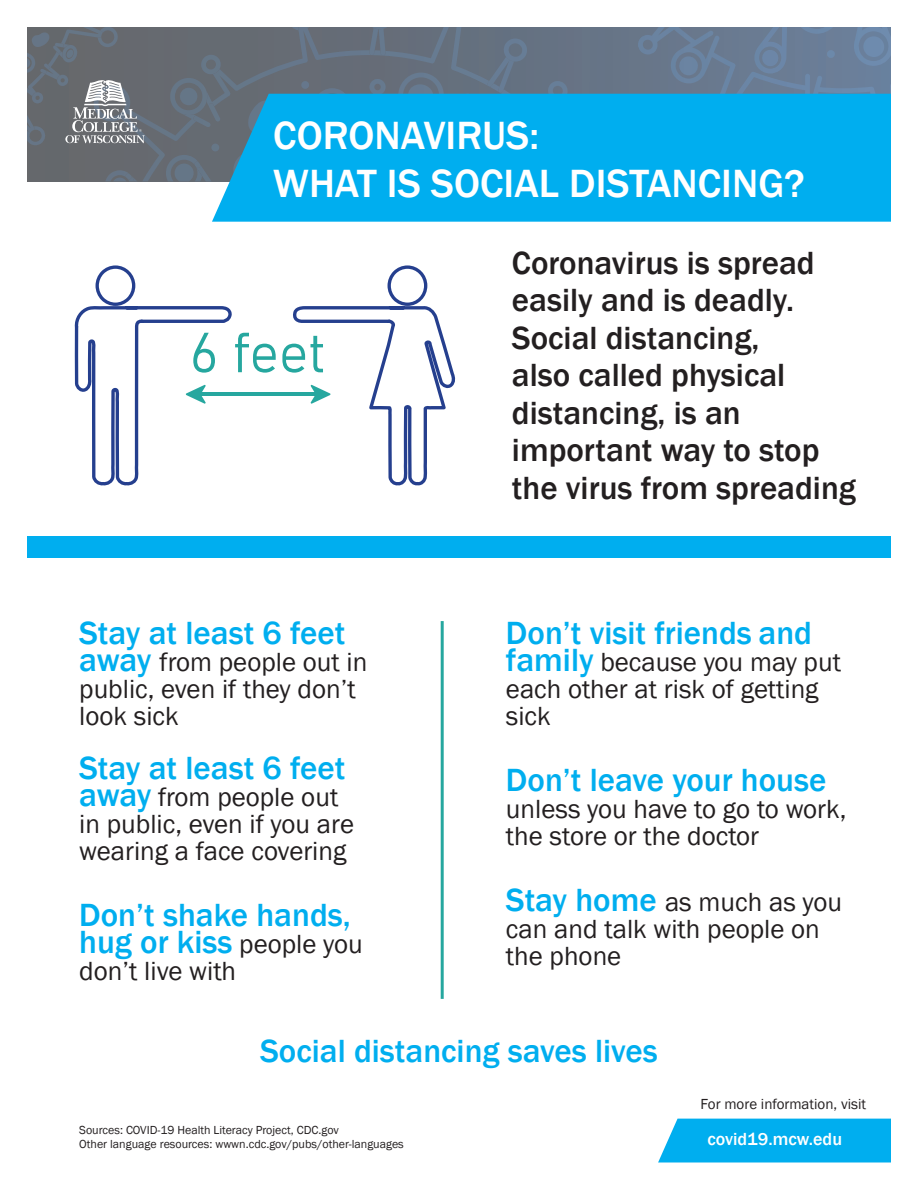
<style>
.page{position:relative;width:918px;height:1188px;background:#fff}
.page>*{position:absolute;margin:0;border:0;box-sizing:border-box;transform-origin:0 0}
.t1{font:500 40.5px "Franklin Gothic";color:#fff}
.t2{font:500 33px/27px "Franklin Gothic";color:#00aeef}
.t3{font:500 33px/37.5px "Franklin Gothic";color:#231f20}
.t4{font:27px/27px "Franklin Gothic";color:#231f20}
.t5{font:500 18px "Franklin Gothic";color:#fff}
.t6{font:15px "Franklin Gothic";color:#231f20}
.t7{font:12px "Franklin Gothic";color:#231f20}
.s1{font-weight:500;font-size:33px;color:#00aeef}
.s2{font-size:27px;color:#fff}
.s3{font-weight:400;font-size:27px;color:#231f20}
</style>
<div class="page">
<div style="left:27px;top:536px;width:864px;height:22px;background:#00aeef"></div>
<svg style="left:27px;top:27px;width:864px;height:154px;background:#667383"></svg>
<svg style="left:74px;top:265px;width:382px;height:219px"></svg>
<hr style="left:441px;top:621px;width:3px;height:378px;background:#26a79f">
<div style="left:658px;top:1119px;width:233px;height:43px;background:#00aeef"></div>
<svg style="left:27px;top:27px;width:118px;height:118px;background:#73787e"></svg>
<div style="left:212px;top:94px;width:679px;height:128px;background:#00aeef"></div>
<p class="t1" style="left:273px;top:110px;width:267px">CORONAVIRUS:</p>
<p class="t1" style="left:273px;top:159px;width:533px">WHAT IS SOCIAL DISTANCING?</p>
<p class="t2" style="left:79px;top:620px;width:268px">Stay at least 6 feet</p>
<p class="t4" style="left:79px;top:649px;width:290px"><span class="s1">away</span> from people out in</p>
<p class="t4" style="left:79px;top:676px;width:278px">public, even if they don’t look sick</p>
<p class="t2" style="left:79px;top:755px;width:268px">Stay at least 6 feet</p>
<p class="t4" style="left:79px;top:784px;width:276px"><span class="s1">away</span> from people out in public, even if you are wearing a face covering</p>
<p class="t2" style="left:79px;top:902px;width:285px">Don’t shake hands,<span class="s2">, </span>hug or kiss <span class="s3">people you</span></p>
<p class="t4" style="left:79px;top:958px;width:158px">don’t live with</p>
<p class="t3" style="left:512px;top:244px;width:346px">Coronavirus is spread easily and is deadly.<br>Social distancing,<br>also called physical distancing, is an important way to stop the virus from spreading</p>
<p class="t2" style="left:506px;top:620px;width:308px">Don’t visit friends and</p>
<p class="t4" style="left:506px;top:649px;width:337px"><span class="s1">family</span> because you may put each other at risk of getting sick</p>
<p class="t2" style="left:506px;top:767px;width:322px">Don’t leave your house</p>
<p class="t4" style="left:506px;top:796px;width:342px">unless you have to go to work, the store or the doctor</p>
<p class="t4" style="left:506px;top:889px;width:338px"><span class="s1">Stay home</span> as much as you can and talk with people on the phone</p>
<p class="t2" style="left:260px;top:1038px;width:399px">Social distancing saves lives</p>
<p class="t7" style="left:79px;top:1122px;width:261px">Sources: COVID-19 Health Literacy Project, CDC.gov</p>
<p class="t7" style="left:79px;top:1137px;width:326px">Other language resources: wwwn.cdc.gov/pubs/other-languages</p>
<p class="t6" style="left:701px;top:1095px;width:167px">For more information, visit</p>
<p class="t5" style="left:708px;top:1127px;width:136px">covid19.mcw.edu</p>
</div>
